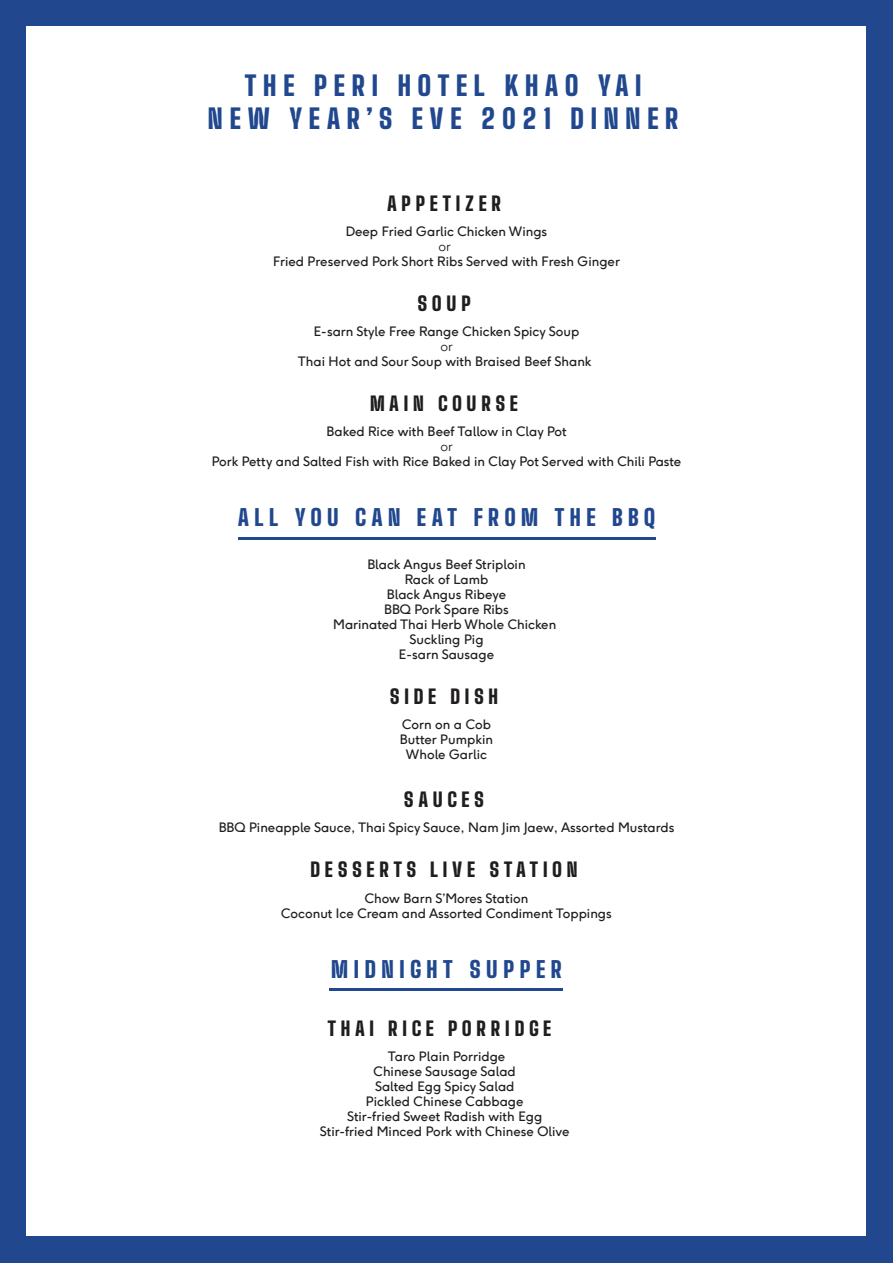
<style>
.page{position:relative;width:893px;height:1263px;background:#21488e}
.page>*{position:absolute;margin:0;border:0;box-sizing:border-box;transform-origin:0 0}
.t1{font:900 27.15px/32.5px "Big Shoulders Display";letter-spacing:.24em;color:#21488e;text-align:center}
.t2{font:900 22.5px "Big Shoulders Display";letter-spacing:.23em;color:#21488e}
.t3{font:900 19.5px "Big Shoulders Display";letter-spacing:.23em;color:#201d1e}
.t4{font:13.05px/15px "F37 Ginger";color:#201d1e;text-align:center}
.t5{font:300 13.05px "F37 Ginger";color:#201d1e}
</style>
<div class="page">
<div style="left:27px;top:27px;width:839px;height:1209px;background:#fff"></div>
<hr style="left:238px;top:537px;width:417px;height:2px;background:#21488e">
<hr style="left:330px;top:989px;width:233px;height:2px;background:#21488e">
<h1 class="t1" style="left:208px;top:69px;width:472px">THE PERI HOTEL KHAO YAI<br>NEW YEAR’S EVE 2021 DINNER</h1>
<h3 class="t3" style="left:387px;top:189px;width:115px">APPETIZER</h3>
<p class="t4" style="left:346px;top:223px;width:203px">Deep Fried Garlic Chicken Wings</p>
<p class="t5" style="left:439px;top:238px;width:14px">or</p>
<p class="t4" style="left:273px;top:253px;width:348px">Fried Preserved Pork Short Ribs Served with Fresh Ginger</p>
<h3 class="t3" style="left:417px;top:289px;width:55px">SOUP</h3>
<p class="t4" style="left:314px;top:323px;width:267px">E-sarn Style Free Range Chicken Spicy Soup</p>
<p class="t5" style="left:440px;top:338px;width:14px">or</p>
<p class="t4" style="left:298px;top:353px;width:295px">Thai Hot and Sour Soup with Braised Beef Shank</p>
<h3 class="t3" style="left:370px;top:389px;width:149px">MAIN COURSE</h3>
<p class="t4" style="left:326px;top:424px;width:242px">Baked Rice with Beef Tallow in Clay Pot</p>
<p class="t5" style="left:440px;top:438px;width:14px">or</p>
<p class="t4" style="left:212px;top:454px;width:471px">Pork Petty and Salted Fish with Rice Baked in Clay Pot Served with Chili Paste</p>
<h2 class="t2" style="left:238px;top:501px;width:419px">ALL YOU CAN EAT FROM THE BBQ</h2>
<p class="t4" style="left:333px;top:557px;width:225px">Black Angus Beef Striploin<br>Rack of Lamb<br>Black Angus Ribeye<br>BBQ Pork Spare Ribs<br>Marinated Thai Herb Whole Chicken<br>Suckling Pig<br>E-sarn Sausage</p>
<h3 class="t3" style="left:390px;top:682px;width:110px">SIDE DISH</h3>
<p class="t4" style="left:400px;top:717px;width:95px">Corn on a Cob<br>Butter Pumpkin<br>Whole Garlic</p>
<h3 class="t3" style="left:404px;top:786px;width:82px">SAUCES</h3>
<p class="t4" style="left:219px;top:820px;width:457px">BBQ Pineapple Sauce, Thai Spicy Sauce, Nam Jim Jaew, Assorted Mustards</p>
<h3 class="t3" style="left:311px;top:856px;width:268px">DESSERTS LIVE STATION</h3>
<p class="t4" style="left:281px;top:890px;width:332px">Chow Barn S’Mores Station<br>Coconut Ice Cream and Assorted Condiment Toppings</p>
<h2 class="t2" style="left:331px;top:952px;width:232px">MIDNIGHT SUPPER</h2>
<h3 class="t3" style="left:328px;top:1014px;width:225px">THAI RICE PORRIDGE</h3>
<p class="t4" style="left:320px;top:1049px;width:251px">Taro Plain Porridge<br>Chinese Sausage Salad<br>Salted Egg Spicy Salad<br>Pickled Chinese Cabbage<br>Stir-fried Sweet Radish with Egg<br>Stir-fried Minced Pork with Chinese Olive</p>
</div>
